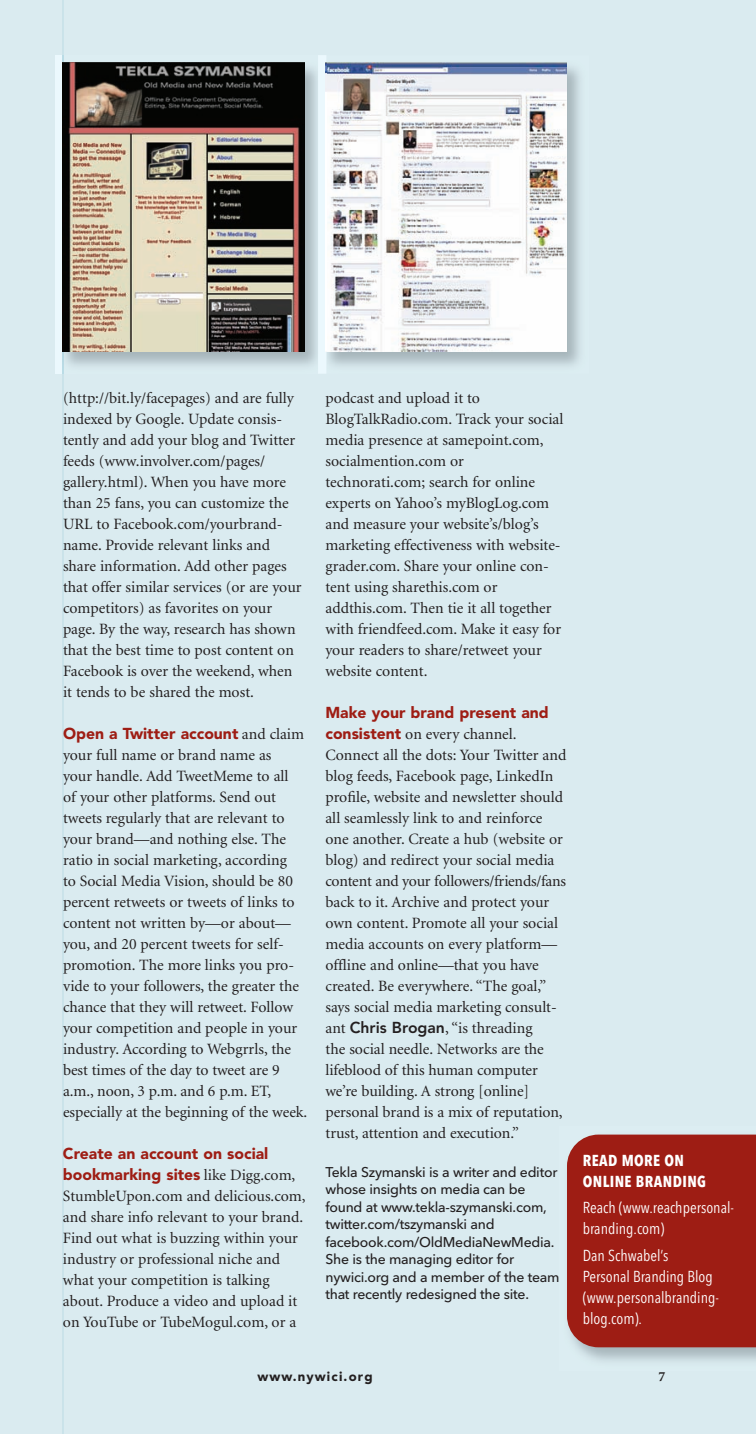
<style>
.page{position:relative;width:756px;height:1434px;background:#fff}
.page>*{position:absolute;margin:0;border:0;box-sizing:border-box;transform-origin:0 0}
.t1{font:15.75px/21px "Minion";color:#231f20}
.t2{font:900 15.75px/21px "Avenir";color:#9e1d14}
.t3{font:condensed 15.75px/21px "Avenir Next LT Pro";color:#fff}
.t4{font:700 condensed 15.75px/21px "Avenir Next LT Pro";letter-spacing:.025em;color:#fff}
.t5{font:500 14px/17.5px "Avenir Next LT Pro";letter-spacing:-.02em;color:#231f20}
.t6{font:700 14px "Minion";color:#231f20}
.t7{font:900 13.12px "Avenir";letter-spacing:.09em;color:#231f20}
.s1{font-family:"Minion";font-weight:400;color:#231f20}
.s2{font-family:"Avenir";font-weight:900;color:#9e1d14}
.s3{font-family:"Avenir";font-weight:800}
</style>
<div class="page">
<div style="left:0;top:0;width:756px;height:1433px;background:#daebf0"></div>
<hr style="left:63px;top:0;width:1px;height:1433px;background:#bbdbe4">
<div style="left:567px;top:1134px;width:189px;height:213px;background:#9e1d14"></div>
<img style="left:55px;top:55px;width:524px;height:319px">
<img style="left:326px;top:63px;width:241px;height:288px">
<img style="left:63px;top:55px;width:1px;height:319px">
<img style="left:63px;top:63px;width:241px;height:288px">
<p class="t1" style="left:63px;top:388px;width:240px">(http://bit.ly/facepages) and are fully indexed by Google. Update consis&shy;tently and add your blog and Twitter feeds (www.involver.com/pages/ gallery.html). When you have more than 25 fans, you can customize the URL to Facebook.com/yourbrand&shy;name. Provide relevant links and share information. Add other pages that offer similar services (or are your competitors) as favorites on your page. By the way, research has shown that the best time to post content on Facebook is over the weekend, when it tends to be shared the most.</p>
<p class="t2" style="left:63px;top:724px;width:243px">Open a Twitter account <span class="s1">and claim</span></p>
<p class="t1" style="left:63px;top:745px;width:246px">your full name or brand name as<br>your handle. Add TweetMeme to all<br>of your other platforms. Send out tweets regularly that are relevant to your brand—and nothing else. The ratio in social marketing, according<br>to Social Media Vision, should be 80 percent retweets or tweets of links to content not written by—or about— you, and 20 percent tweets for self&shy;promotion. The more links you pro&shy;vide to your followers, the greater the chance that they will retweet. Follow your competition and people in your industry. According to Webgrrls, the best times of the day to tweet are 9 a.m., noon, 3 p.m. and 6 p.m. ET, especially at the beginning of the week.</p>
<p class="t2" style="left:63px;top:1144px;width:234px">Create an account on social bookmarking sites <span class="s1">like Digg.com,</span></p>
<p class="t1" style="left:63px;top:1186px;width:244px">StumbleUpon.com and delicious.com, and share info relevant to your brand.<br>Find out what is buzzing within your industry or professional niche and what your competition is talking about. Produce a video and upload it on YouTube or TubeMogul.com, or a</p>
<p class="t1" style="left:325px;top:388px;width:239px">podcast and upload it to<br>BlogTalkRadio.com. Track your social media presence at samepoint.com, socialmention.com or technorati.com; search for online experts on Yahoo’s myBlogLog.com and measure your website’s/blog’s marketing effectiveness with website&shy;grader.com. Share your online con&shy;tent using sharethis.com or addthis.com. Then tie it all together with friendfeed.com. Make it easy for your readers to share/retweet your website content.</p>
<p class="t2" style="left:325px;top:703px;width:225px">Make your brand present and</p>
<p class="t1" style="left:325px;top:724px;width:242px"><span class="s2">consistent</span> on every channel.<br>Connect all the dots: Your Twitter and blog feeds, Facebook page, LinkedIn profile, website and newsletter should all seamlessly link to and reinforce one another. Create a hub (website or blog) and redirect your social media content and your followers/friends/fans back to it. Archive and protect your own content. Promote all your social media accounts on every platform— offline and online—that you have created. Be everywhere. “The goal,” says social media marketing consult&shy;ant <span class="s3">Chris Brogan</span>, “is threading<br>the social needle. Networks are the lifeblood of this human computer we’re building. A strong [online] personal brand is a mix of reputation, trust, attention and execution.”</p>
<p class="t5" style="left:325px;top:1164px;width:236px">Tekla Szymanski is a writer and editor whose insights on media can be found at www.tekla-szymanski.com, twitter.com/tszymanski and facebook.com/OldMediaNewMedia.<br>She is the managing editor for nywici.org and a member of the team that recently redesigned the site.</p>
<p class="t4" style="left:583px;top:1151px;width:125px">READ MORE ON<br>ONLINE BRANDING</p>
<p class="t3" style="left:583px;top:1199px;width:153px">Reach (www.reachpersonal&shy;branding.com)</p>
<p class="t3" style="left:583px;top:1246px;width:138px">Dan Schwabel’s<br>Personal Branding Blog (www.personalbranding&shy;blog.com).</p>
<p class="t7" style="left:257px;top:1370px;width:117px">www.nywici.org</p>
<p class="t6" style="left:659px;top:1370px;width:8px">7</p>
</div>
